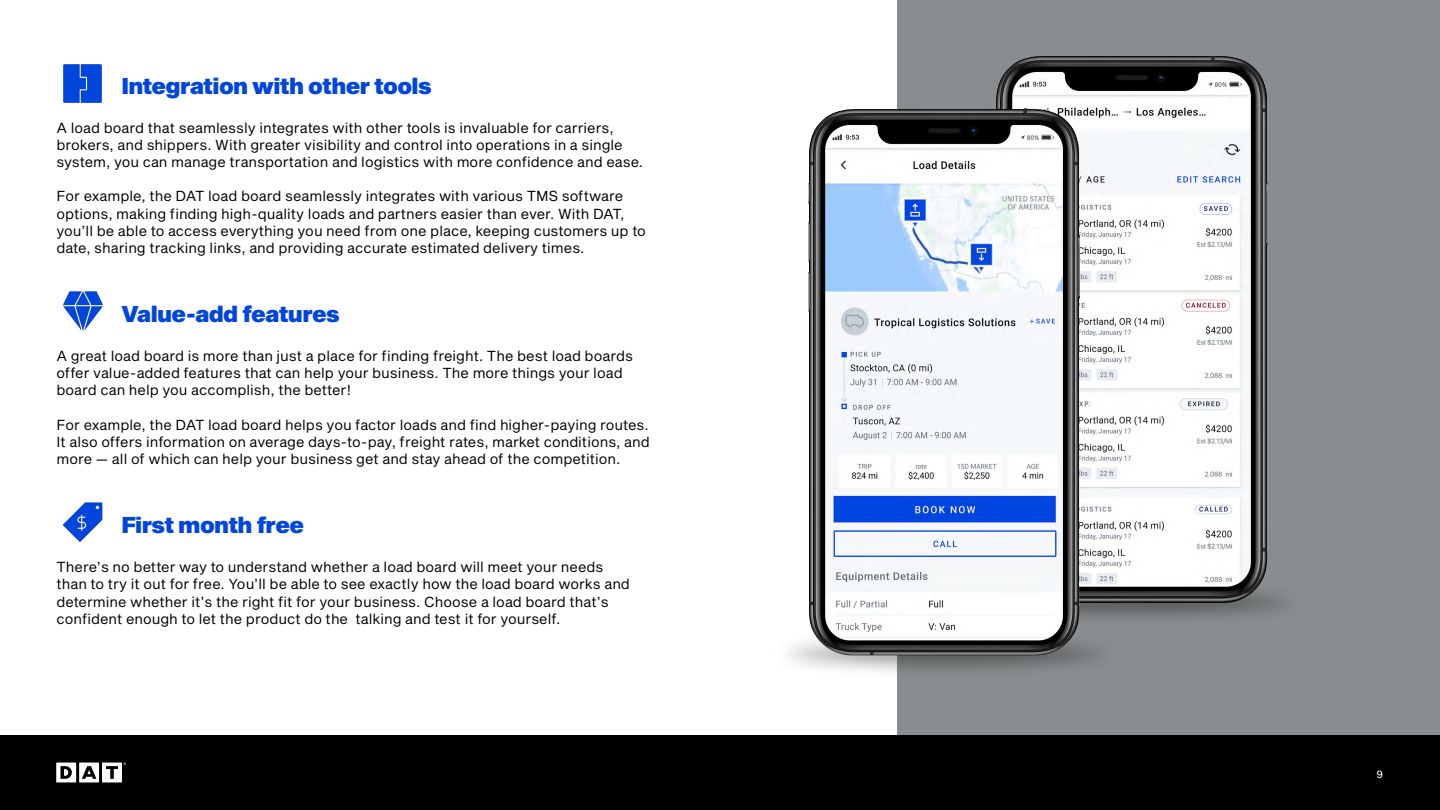
<style>
.page{position:relative;width:1440px;height:810px;background:#fff}
.page>*{position:absolute;margin:0;border:0;box-sizing:border-box;transform-origin:0 0}
.t1{font:22.5px "Sequel Sans Black Head";color:#0046dd}
.t2{font:14.25px/17.1px "Sequel Sans Book Body";color:#000}
.t3{font:10.5px "Sequel Sans Roman Body";color:#fff}
</style>
<div class="page">
<div style="left:0;top:735px;width:1440px;height:75px;background:#000"></div>
<svg style="left:56px;top:763px;width:70px;height:19px"></svg>
<div style="left:897px;top:0;width:543px;height:735px;background:#8a8d8f"></div>
<div style="left:770px;top:628px;width:349px;height:51px;background:#000;opacity:.75"></div>
<div style="left:907px;top:572px;width:449px;height:60px;background:#8a8d8f;border-radius:50%"></div>
<div style="left:957px;top:577px;width:349px;height:50px;background:#000;opacity:.75"></div>
<img style="left:996px;top:56px;width:272px;height:547px">
<img style="left:808px;top:109px;width:272px;height:546px">
<img style="left:63px;top:64px;width:39px;height:39px">
<img style="left:63px;top:291px;width:40px;height:40px">
<img style="left:63px;top:502px;width:40px;height:40px">
<h1 class="t1" style="left:122px;top:70px;width:311px">Integration with other tools</h1>
<p class="t2" style="left:56px;top:120px;width:588px">A load board that seamlessly integrates with other tools is invaluable for carriers, brokers, and shippers. With greater visibility and control into operations in a single system, you can manage transportation and logistics with more confidence and ease.</p>
<p class="t2" style="left:56px;top:188px;width:591px">For example, the DAT load board seamlessly integrates with various TMS software options, making finding high-quality loads and partners easier than ever. With DAT, you’ll be able to access everything you need from one place, keeping customers up to date, sharing tracking links, and providing accurate estimated delivery times.</p>
<h1 class="t1" style="left:122px;top:298px;width:219px">Value-add features</h1>
<p class="t2" style="left:56px;top:348px;width:578px">A great load board is more than just a place for finding freight. The best load boards offer value-added features that can help your business. The more things your load board can help you accomplish, the better!</p>
<p class="t2" style="left:56px;top:417px;width:595px;text-align:justify">For example, the DAT load board helps you factor loads and find higher-paying routes.<br>It also offers information on average days-to-pay, freight rates, market conditions, and more — all of which can help your business get and stay ahead of the competition.</p>
<h1 class="t1" style="left:122px;top:509px;width:184px">First month free</h1>
<p class="t2" style="left:56px;top:559px;width:575px">There’s no better way to understand whether a load board will meet your needs than to try it out for free. You’ll be able to see exactly how the load board works and determine whether it’s the right fit for your business. Choose a load board that’s confident enough to let the product do the talking and test it for yourself.</p>
<p class="t3" style="left:1376px;top:766px;width:8px">9</p>
</div>
